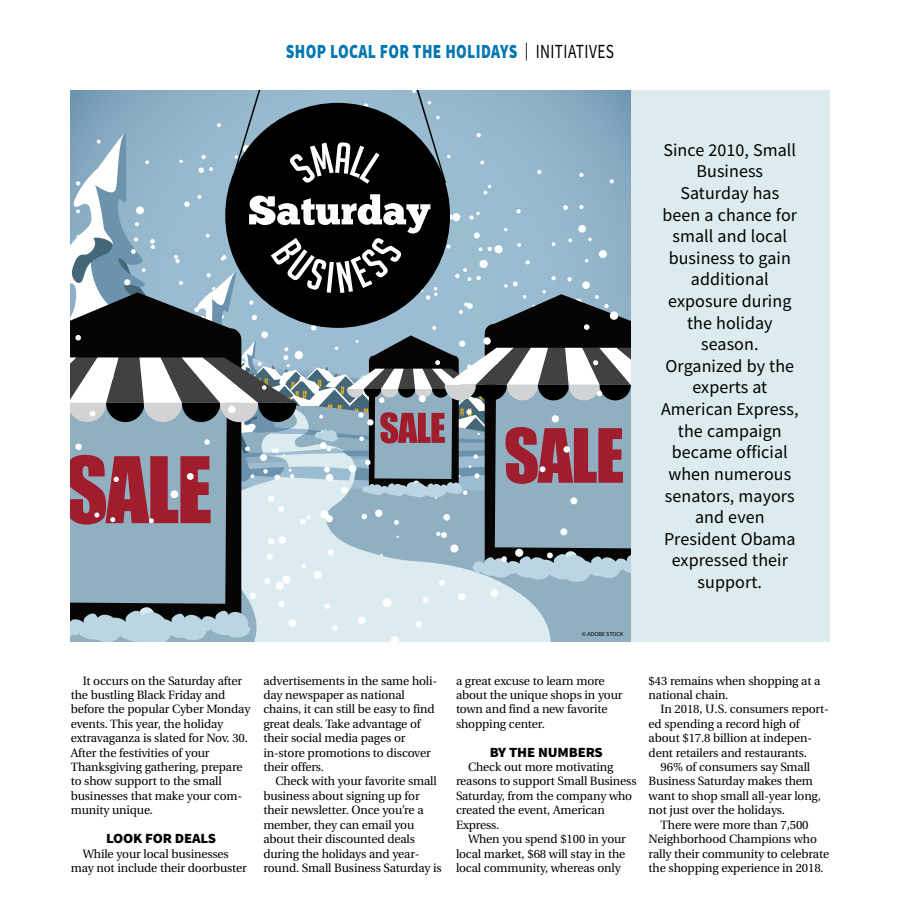
<style>
.page{position:relative;width:900px;height:908px;background:#fff}
.page>*{position:absolute;margin:0;border:0;box-sizing:border-box;transform-origin:0 0}
.t1{font:900 20px "Source Sans Pro";letter-spacing:.025em;color:#0077b1;scale:.77 1}
.t2{font:18px/21.6px "Source Sans Pro";letter-spacing:.005em;color:#000;text-align:center}
.t3{font:900 14px "Source Sans Pro";letter-spacing:-.01em;color:#000;scale:1.05 1}
.t4{font:12px/14.4px "Utopia";letter-spacing:-.01em;color:#000}
.t5{font:6px "Source Sans Pro";color:#000}
.s1{font-weight:400;font-size:18px;color:#000}
.s2{font-weight:400;color:#000}
</style>
<div class="page">
<div style="left:71px;top:90px;width:758px;height:551px;background:#ddebef"></div>
<svg style="left:71px;top:90px;width:559px;height:551px;background:#84929d"></svg>
<h1 class="t1" style="left:286px;top:38px;width:428px">SHOP LOCAL FOR THE HOLIDAYS <span class="s1">|</span> <span class="s2">INITIATIVES</span></h1>
<p class="t2" style="left:661px;top:139px;width:139px">Since 2010, Small<br>Business<br>Saturday has been a chance for small and local business to gain additional exposure during the holiday season.<br>Organized by the experts at<br>American Express, the campaign became official when numerous senators, mayors and even<br>President Obama expressed their support.</p>
<p class="t5" style="left:582px;top:629px;width:43px">© ADOBE STOCK</p>
<p class="t4" style="left:71px;top:673px;width:181px;text-indent:12px">It occurs on the Saturday after the bustling Black Friday and before the popular Cyber Monday events. This year, the holiday extravaganza is slated for Nov. 30.<br>After the festivities of your<br>Thanksgiving gathering, prepare to show support to the small businesses that make your com&shy;munity unique.</p>
<p class="t3" style="left:106px;top:828px;width:106px">LOOK FOR DEALS</p>
<p class="t4" style="left:71px;top:846px;width:178px;text-align:center">While your local businesses<br>may not include their doorbuster</p>
<p class="t4" style="left:263px;top:673px;width:175px">advertisements in the same holi&shy;day newspaper as national chains, it can still be easy to find great deals. Take advantage of their social media pages or in-store promotions to discover their offers.</p>
<p class="t4" style="left:263px;top:774px;width:180px;text-indent:12px">Check with your favorite small business about signing up for their newsletter. Once you’re a member, they can email you about their discounted deals during the holidays and year&shy;round. Small Business Saturday is</p>
<p class="t4" style="left:456px;top:673px;width:168px">a great excuse to learn more about the unique shops in your town and find a new favorite shopping center.</p>
<p class="t3" style="left:490px;top:742px;width:109px">BY THE NUMBERS</p>
<p class="t4" style="left:456px;top:759px;width:182px;text-indent:12px">Check out more motivating reasons to support Small Business<br>Saturday, from the company who created the event, American<br>Express.</p>
<p class="t4" style="left:456px;top:831px;width:171px;text-align:justify;text-indent:12px">When you spend $100 in your local market, $68 will stay in the local community, whereas only</p>
<p class="t4" style="left:649px;top:673px;width:173px">$43 remains when shopping at a national chain.</p>
<p class="t4" style="left:661px;top:702px;width:170px">In 2018, U.S. consumers report-</p>
<p class="t4" style="left:649px;top:716px;width:153px">ed spending a record high of</p>
<p class="t4" style="left:649px;top:731px;width:165px">about $17.8 billion at indepen-</p>
<p class="t4" style="left:649px;top:745px;width:160px">dent retailers and restaurants.</p>
<p class="t4" style="left:661px;top:759px;width:151px">96% of consumers say Small</p>
<p class="t4" style="left:649px;top:774px;width:166px">Business Saturday makes them</p>
<p class="t4" style="left:649px;top:788px;width:174px">want to shop small all-year long,</p>
<p class="t4" style="left:649px;top:803px;width:138px">not just over the holidays.</p>
<p class="t4" style="left:661px;top:817px;width:150px">There were more than 7,500</p>
<p class="t4" style="left:649px;top:831px;width:170px">Neighborhood Champions who</p>
<p class="t4" style="left:649px;top:846px;width:182px">rally their community to celebrate</p>
<p class="t4" style="left:649px;top:860px;width:177px">the shopping experience in 2018.</p>
</div>
